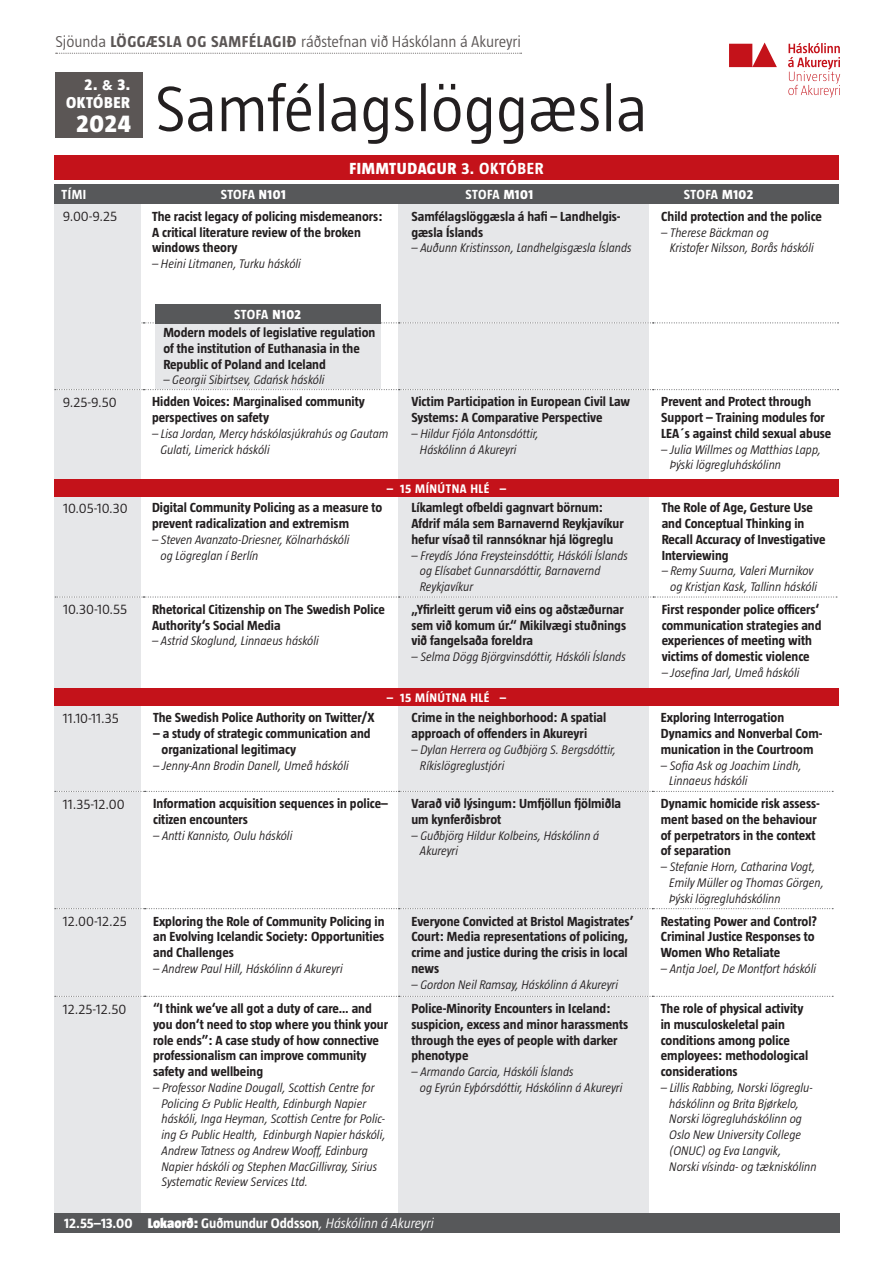
<style>
.page{position:relative;width:893px;height:1263px;background:#fff}
.page>*{position:absolute;margin:0;border:0;box-sizing:border-box;transform-origin:0 0}
.t1{font:300 66px "Taz";color:#231f20}
.t2{font:800 25.05px "Taz";color:#fff}
.t3{font:800 16.5px "Taz";letter-spacing:.04em;color:#fff}
.t4{font:300 16.2px "Taz";color:#5b5655}
.t5{font:800 16.2px/17.2px "Taz";letter-spacing:.04em;color:#fff;text-align:right}
.t6{font:300 14.25px "Taz";color:#231f20}
.t7{font:700 14.25px "Taz";color:#fff}
.t8{font:700 13.5px/15.8px "Taz";color:#231f20}
.t9{font:700 13.5px "Taz";letter-spacing:.035em;color:#fff}
.t10{font:italic 300 12.75px/15.8px "Taz";color:#231f20}
.t11{font:700 12.75px "Taz";letter-spacing:.04em;color:#fff}
.s1{font-weight:700}
.s2{font-family:"Avenir";font-weight:900;font-size:13.8px}
.s3{font-weight:800}
.s4{color:#fff}
.s5{font-weight:800;color:#fff}
.s6{font-weight:900}
.s7{font-weight:300;font-style:italic}
</style>
<div class="page">
<div style="left:399px;top:200px;width:250px;height:1014px;background:#e6e7e9"></div>
<div style="left:55px;top:72px;width:87px;height:66px;background:#5b5655"></div>
<svg style="left:56px;top:53px;width:466px;height:1px"></svg>
<div style="left:54px;top:200px;width:87px;height:1014px;background:#e6e7e9"></div>
<div style="left:155px;top:323px;width:226px;height:66px;background:#e6e7e9"></div>
<div style="left:55px;top:185px;width:784px;height:19px;background:#57585a"></div>
<svg style="left:729px;top:43px;width:111px;height:55px"></svg>
<div style="left:54px;top:1214px;width:786px;height:19px;background:#57585a"></div>
<div style="left:54px;top:155px;width:785px;height:25px;background:#c4121a"></div>
<div style="left:54px;top:688px;width:785px;height:17px;background:#c4121a"></div>
<div style="left:54px;top:479px;width:785px;height:17px;background:#c4121a"></div>
<svg style="left:55px;top:597px;width:782px;height:1px"></svg>
<svg style="left:55px;top:791px;width:778px;height:1px"></svg>
<svg style="left:55px;top:908px;width:778px;height:1px"></svg>
<svg style="left:55px;top:996px;width:778px;height:1px"></svg>
<svg style="left:140px;top:322px;width:698px;height:1px"></svg>
<svg style="left:55px;top:389px;width:783px;height:1px"></svg>
<div style="left:155px;top:304px;width:226px;height:19px;background:#57585a"></div>
<p class="t4" style="left:55px;top:33px;width:467px">Sjöunda <span class="s1">LÖGGÆSLA OG SAMFÉLAGIÐ</span> ráðstefnan við Háskólann á Akureyri</p>
<p class="t5" style="left:66px;top:76px;width:66px">2. <span class="s2">&amp;</span> 3.<br>OKTÓBER</p>
<h2 class="t2" style="left:77px;top:110px;width:56px">2024</h2>
<h1 class="t1" style="left:155px;top:74px;width:494px">Samfélagslöggæsla</h1>
<p class="t3" style="left:349px;top:159px;width:196px">FIMMTUDAGUR <span class="s1">3. OKTÓBER</span></p>
<p class="t9" style="left:62px;top:187px;width:26px">TÍMI</p>
<p class="t9" style="left:221px;top:187px;width:67px">STOFA <span class="s3">N101</span></p>
<p class="t9" style="left:465px;top:187px;width:69px">STOFA <span class="s3">M101</span></p>
<p class="t9" style="left:684px;top:187px;width:71px">STOFA <span class="s3">M102</span></p>
<p class="t6" style="left:63px;top:209px;width:56px">9.00-9.25</p>
<p class="t8" style="left:152px;top:208px;width:232px">The racist legacy of policing misdemeanors:<br>A critical literature review of the broken windows theory</p>
<p class="t10" style="left:152px;top:256px;width:151px">– Heini Litmanen, Turku háskóli</p>
<p class="t8" style="left:163px;top:306px;width:213px;line-height:17.7px;text-align:center"><span class="s4">STOFA</span> <span class="s5">N102<br></span>Modern models of legislative regulation</p>
<p class="t8" style="left:163px;top:340px;width:198px">of the institution of Euthanasia in the<br>Republic of Poland and Iceland</p>
<p class="t10" style="left:163px;top:372px;width:163px">– Georgii Sibirtsev, Gdańsk háskóli</p>
<p class="t6" style="left:63px;top:395px;width:55px">9.25-9.50</p>
<p class="t8" style="left:152px;top:394px;width:214px">Hidden Voices: Marginalised community perspectives on safety</p>
<p class="t10" style="left:161px;top:426px;width:229px;text-indent:-9px">– Lisa Jordan, Mercy háskólasjúkrahús og Gautam<br>Gulati, Limerick háskóli</p>
<p class="t8" style="left:411px;top:208px;width:211px">Samfélagslöggæsla á hafi – Landhelgis&shy;gæsla Íslands</p>
<p class="t10" style="left:411px;top:240px;width:222px">– Auðunn Kristinsson, Landhelgisgæsla Íslands</p>
<p class="t8" style="left:411px;top:394px;width:220px">Victim Participation in European Civil Law<br>Systems: A Comparative Perspective</p>
<p class="t10" style="left:420px;top:426px;width:121px;text-indent:-9px">– Hildur Fjóla Antonsdóttir,<br>Háskólinn á Akureyri</p>
<p class="t11" style="left:387px;top:482px;width:121px">– 15 MÍNÚTNA HLÉ –</p>
<p class="t6" style="left:63px;top:500px;width:66px">10.05-10.30</p>
<p class="t8" style="left:152px;top:500px;width:232px">Digital Community Policing as a measure to prevent radicalization and extremism</p>
<p class="t10" style="left:161px;top:532px;width:191px;text-indent:-9px">– Steven Avanzato-Driesner, Kölnarháskóli og Lögreglan í Berlín</p>
<p class="t6" style="left:63px;top:602px;width:66px">10.30-10.55</p>
<p class="t8" style="left:152px;top:601px;width:234px">Rhetorical Citizenship on The Swedish Police<br>Authority‘s Social Media</p>
<p class="t10" style="left:152px;top:633px;width:168px">– Astrid Skoglund, Linnaeus háskóli</p>
<p class="t8" style="left:411px;top:500px;width:214px">Líkamlegt ofbeldi gagnvart börnum:<br>Afdrif mála sem Barnavernd Reykjavíkur hefur vísað til rannsóknar hjá lögreglu</p>
<p class="t10" style="left:420px;top:547px;width:210px;text-indent:-9px">– Freydís Jóna Freysteinsdóttir, Háskóli Íslands og Elísabet Gunnarsdóttir, Barnavernd<br>Reykjavíkur</p>
<p class="t8" style="left:411px;top:601px;width:216px">„Yfirleitt gerum við eins og aðstæðurnar sem við komum úr.“ Mikilvægi stuðnings við fangelsaða foreldra</p>
<p class="t10" style="left:411px;top:649px;width:216px">– Selma Dögg Björgvinsdóttir, Háskóli Íslands</p>
<p class="t6" style="left:63px;top:711px;width:57px">11.10-11.35</p>
<p class="t8" style="left:153px;top:710px;width:223px">The Swedish Police Authority on Twitter/X</p>
<p class="t8" style="left:162px;top:726px;width:211px;text-indent:-9px">– a study of strategic communication and organizational legitimacy</p>
<p class="t10" style="left:153px;top:757px;width:197px">– Jenny-Ann Brodin Danell, Umeå háskóli</p>
<p class="t11" style="left:387px;top:691px;width:121px">– 15 MÍNÚTNA HLÉ –</p>
<p class="t8" style="left:411px;top:710px;width:196px">Crime in the neighborhood: A spatial approach of offenders in Akureyri</p>
<p class="t10" style="left:420px;top:742px;width:198px;text-indent:-9px">– Dylan Herrera og Guðbjörg S. Bergsdóttir,<br>Ríkislögreglustjóri</p>
<p class="t6" style="left:63px;top:796px;width:63px">11.35-12.00</p>
<p class="t8" style="left:153px;top:796px;width:236px">Information acquisition sequences in police– citizen encounters</p>
<p class="t10" style="left:153px;top:827px;width:141px">– Antti Kannisto, Oulu háskóli</p>
<p class="t6" style="left:63px;top:914px;width:65px">12.00-12.25</p>
<p class="t8" style="left:153px;top:913px;width:233px;text-align:justify">Exploring the Role of Community Policing in an Evolving Icelandic Society: Opportunities and Challenges</p>
<p class="t10" style="left:153px;top:960px;width:191px">– Andrew Paul Hill, Háskólinn á Akureyri</p>
<p class="t6" style="left:63px;top:1001px;width:65px">12.25-12.50</p>
<p class="t8" style="left:153px;top:1001px;width:236px">“I think we‘ve all got a duty of care… and you don‘t need to stop where you think your role ends”: A case study of how connective professionalism can improve community safety and wellbeing</p>
<p class="t10" style="left:162px;top:1080px;width:226px;text-indent:-9px">– Professor Nadine Dougall, Scottish Centre for Policing &amp; Public Health, Edinburgh Napier háskóli, Inga Heyman, Scottish Centre for Polic&shy;ing &amp; Public Health, Edinburgh Napier háskóli, Andrew Tatness og Andrew Wooff, Edinburg Napier háskóli og Stephen MacGillivray, Sirius Systematic Review Services Ltd.</p>
<p class="t8" style="left:411px;top:796px;width:211px">Varað við lýsingum: Umfjöllun fjölmiðla um kynferðisbrot</p>
<p class="t10" style="left:420px;top:827px;width:181px;text-indent:-9px">– Guðbjörg Hildur Kolbeins, Háskólinn á<br>Akureyri</p>
<p class="t8" style="left:411px;top:913px;width:224px">Everyone Convicted at Bristol Magistrates’ Court: Media representations of policing, crime and justice during the crisis in local news</p>
<p class="t10" style="left:411px;top:976px;width:208px">– Gordon Neil Ramsay, Háskólinn á Akureyri</p>
<p class="t8" style="left:411px;top:1001px;width:218px">Police-Minority Encounters in Iceland: suspicion, excess and minor harassments through the eyes of people with darker phenotype</p>
<p class="t10" style="left:420px;top:1064px;width:204px;text-indent:-9px">– Armando Garcia, Háskóli Íslands<br>og Eyrún Eyþórsdóttir, Háskólinn á Akureyri</p>
<p class="t7" style="left:64px;top:1215px;width:371px">12.55–13.00 <span class="s6">Lokaorð:</span> Guðmundur Oddsson<span class="s7">, Háskólinn á Akureyri</span></p>
<p class="t8" style="left:661px;top:208px;width:162px">Child protection and the police</p>
<p class="t10" style="left:670px;top:224px;width:146px;text-indent:-9px">– Therese Bäckman og<br>Kristofer Nilsson, Borås háskóli</p>
<p class="t8" style="left:661px;top:394px;width:172px">Prevent and Protect through<br>Support – Training modules for<br>LEA´s against child sexual abuse</p>
<p class="t10" style="left:670px;top:442px;width:153px;text-indent:-9px">– Julia Willmes og Matthias Lapp,<br>Þýski lögregluháskólinn</p>
<p class="t8" style="left:662px;top:500px;width:165px">The Role of Age, Gesture Use and Conceptual Thinking in<br>Recall Accuracy of Investigative<br>Interviewing</p>
<p class="t10" style="left:662px;top:563px;width:157px;text-align:right">– Remy Suurna, Valeri Murnikov og Kristjan Kask, Tallinn háskóli</p>
<p class="t8" style="left:662px;top:601px;width:161px">First responder police officers‘ communication strategies and experiences of meeting with victims of domestic violence</p>
<p class="t10" style="left:662px;top:665px;width:139px">– Josefina Jarl, Umeå háskóli</p>
<p class="t8" style="left:661px;top:710px;width:163px">Exploring Interrogation<br>Dynamics and Nonverbal Com&shy;munication in the Courtroom</p>
<p class="t10" style="left:669px;top:757px;width:134px;text-indent:-9px">– Sofia Ask og Joachim Lindh,<br>Linnaeus háskóli</p>
<p class="t8" style="left:661px;top:796px;width:160px">Dynamic homicide risk assess&shy;ment based on the behaviour of perpetrators in the context of separation</p>
<p class="t10" style="left:669px;top:859px;width:156px;text-indent:-9px">– Stefanie Horn, Catharina Vogt,<br>Emily Müller og Thomas Görgen,<br>Þýski lögregluháskólinn</p>
<p class="t8" style="left:661px;top:913px;width:158px">Restating Power and Control?<br>Criminal Justice Responses to<br>Women Who Retaliate</p>
<p class="t10" style="left:661px;top:960px;width:157px">– Antja Joel, De Montfort háskóli</p>
<p class="t8" style="left:661px;top:1001px;width:149px">The role of physical activity in musculoskeletal pain conditions among police employees: methodological considerations</p>
<p class="t10" style="left:669px;top:1080px;width:149px;text-indent:-9px">– Lillis Rabbing, Norski lögreglu&shy;háskólinn og Brita Bjørkelo,<br>Norski lögregluháskólinn og<br>Oslo New University College (ONUC) og Eva Langvik,<br>Norski vísinda- og tækniskólinn</p>
</div>
